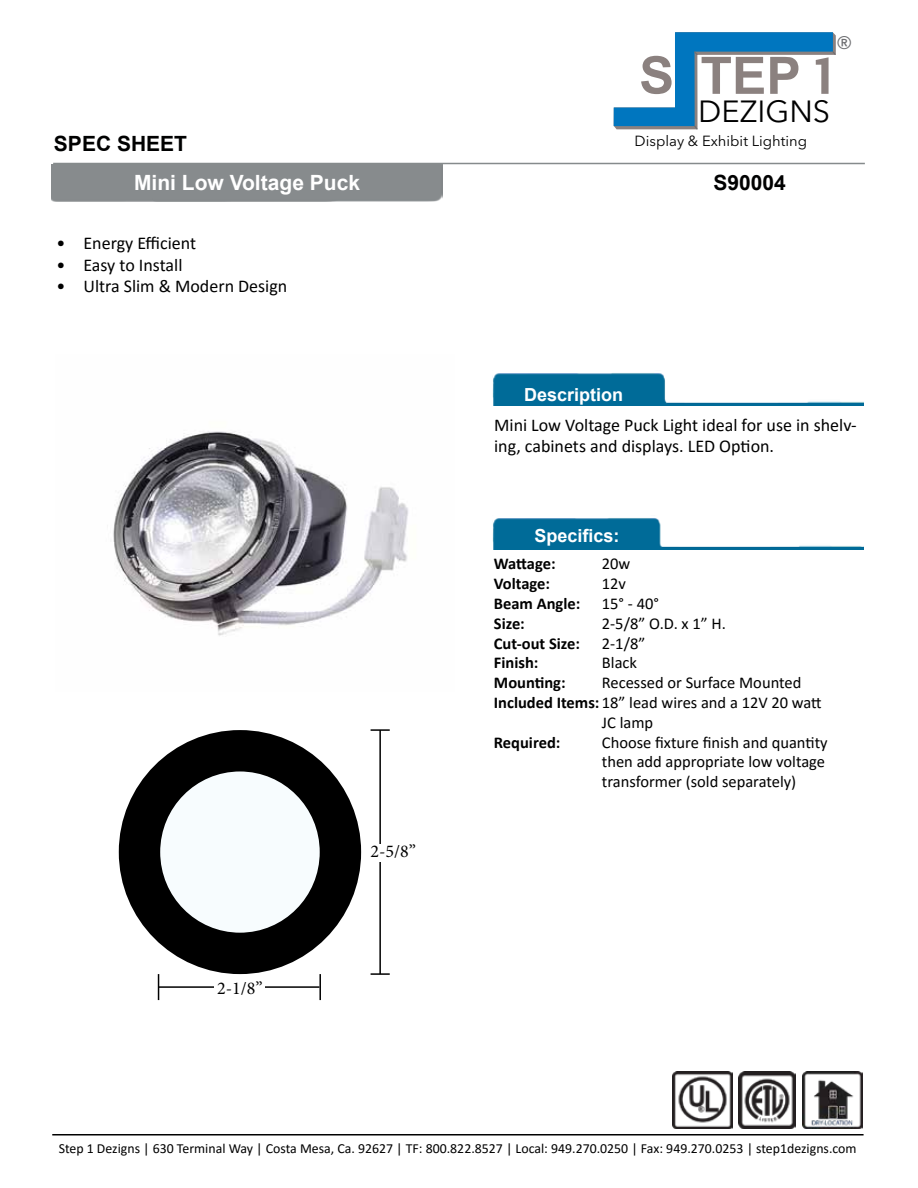
<style>
.page{position:relative;width:918px;height:1188px;background:#fff}
.page>*{position:absolute;margin:0;border:0;box-sizing:border-box;transform-origin:0 0}
.t1{font:700 51.6px "Arial";color:#8b817f}
.t2{font:30.3px "Avenir Next";color:#000}
.t3{font:29.1px "Avenir Next";color:#6d6e71}
.t4{font:700 21px "Arial";color:#fff}
.t5{font:700 21px "Arial";color:#000101}
.t6{font:18px/21.6px "Calibri";color:#000}
.t7{font:700 18px "Arial";color:#fff}
.t8{font:18px "Minion Pro";color:#000}
.t9{font:16.5px/19.8px "Calibri";color:#000}
.t10{font:700 16.5px "Calibri";color:#000}
.t11{font:14.55px "Avenir Next";color:#000}
.t12{font:13.8px "Calibri";color:#000}
.s1{font-family:"COUTURE"}
.s2{font-weight:700}
</style>
<div class="page">
<hr style="left:53px;top:163px;width:812px;height:1px;background:#868b8c">
<hr style="left:52px;top:1134px;width:812px;height:2px;background:#000">
<img style="left:493px;top:373px;width:371px;height:33px">
<img style="left:493px;top:518px;width:371px;height:32px">
<img style="left:673px;top:1071px;width:60px;height:57px">
<img style="left:739px;top:1071px;width:57px;height:57px">
<svg style="left:614px;top:32px;width:222px;height:98px"></svg>
<div style="left:153px;top:164px;width:289px;height:37px;background:#878b8d"></div>
<img style="left:802px;top:1071px;width:60px;height:57px">
<img style="left:113px;top:431px;width:296px;height:205px">
<svg style="left:140px;top:751px;width:200px;height:202px"></svg>
<div style="left:119px;top:730px;width:242px;height:244px;border:41px solid #000;border-radius:50%"></div>
<svg style="left:158px;top:974px;width:1px;height:26px"></svg>
<hr style="left:319px;top:974px;width:2px;height:26px;background:#000">
<hr style="left:159px;top:986px;width:160px;height:2px;background:#000">
<hr style="left:379px;top:730px;width:2px;height:244px;background:#000">
<svg style="left:371px;top:729px;width:19px;height:2px"></svg>
<svg style="left:371px;top:973px;width:19px;height:2px"></svg>
<div style="left:371px;top:844px;width:50px;height:18px;background:#fff"></div>
<div style="left:215px;top:981px;width:50px;height:18px;background:#fff"></div>
<p class="t5" style="left:54px;top:129px;width:135px">SPEC SHEET</p>
<p class="t4" style="left:134px;top:168px;width:227px">Mini Low Voltage Puck</p>
<p class="t6" style="left:57px;top:232px;width:141px">• Energy Efficient</p>
<p class="t6" style="left:57px;top:254px;width:127px">• Easy to Install</p>
<p class="t6" style="left:57px;top:275px;width:232px">• Ultra Slim &amp; Modern Design</p>
<p class="t8" style="left:217px;top:976px;width:47px">2-1/8”</p>
<p class="t8" style="left:371px;top:839px;width:47px">2-5/8”</p>
<h1 class="t1" style="left:639px;top:42px;width:193px">S TEP <span class="s1">1</span></h1>
<h2 class="t2" style="left:698px;top:85px;width:134px">DEZIGNS</h2>
<p class="t11" style="left:635px;top:129px;width:174px">Display &amp; Exhibit Lighting</p>
<h3 class="t3" style="left:836px;top:22px;width:19px">®</h3>
<p class="t5" style="left:714px;top:168px;width:74px">S90004</p>
<p class="t7" style="left:524px;top:382px;width:101px">Description</p>
<p class="t6" style="left:494px;top:413px;width:364px">Mini Low Voltage Puck Light ideal for use in shelv&shy;ing, cabinets and displays. LED Option.</p>
<p class="t7" style="left:535px;top:523px;width:87px">Specifics:</p>
<p class="t10" style="left:494px;top:552px;width:63px">Wattage:</p>
<p class="t9" style="left:602px;top:553px;width:30px">20w</p>
<p class="t10" style="left:494px;top:572px;width:58px">Voltage:</p>
<p class="t9" style="left:602px;top:573px;width:26px">12v</p>
<p class="t10" style="left:494px;top:592px;width:88px">Beam Angle:</p>
<p class="t9" style="left:602px;top:593px;width:59px">15° - 40°</p>
<p class="t10" style="left:494px;top:612px;width:32px">Size:</p>
<p class="t9" style="left:602px;top:613px;width:125px">2-5/8” O.D. x 1” H.</p>
<p class="t10" style="left:494px;top:631px;width:88px">Cut-out Size:</p>
<p class="t9" style="left:602px;top:633px;width:45px">2-1/8”</p>
<p class="t10" style="left:494px;top:651px;width:46px">Finish:</p>
<p class="t9" style="left:602px;top:652px;width:37px">Black</p>
<p class="t10" style="left:494px;top:671px;width:73px">Mounting:</p>
<p class="t9" style="left:602px;top:672px;width:201px">Recessed or Surface Mounted</p>
<p class="t9" style="left:494px;top:692px;width:329px"><span class="s2">Included Items:</span> 18” lead wires and a 12V 20 watt</p>
<p class="t9" style="left:602px;top:712px;width:53px">JC lamp</p>
<p class="t10" style="left:494px;top:730px;width:68px">Required:</p>
<p class="t9" style="left:602px;top:732px;width:227px">Choose fixture finish and quantity then add appropriate low voltage transformer (sold separately)</p>
<p class="t12" style="left:59px;top:1139px;width:799px">Step 1 Dezigns | 630 Terminal Way | Costa Mesa, Ca. 92627 | TF: 800.822.8527 | Local: 949.270.0250 | Fax: 949.270.0253 | step1dezigns.com</p>
</div>
